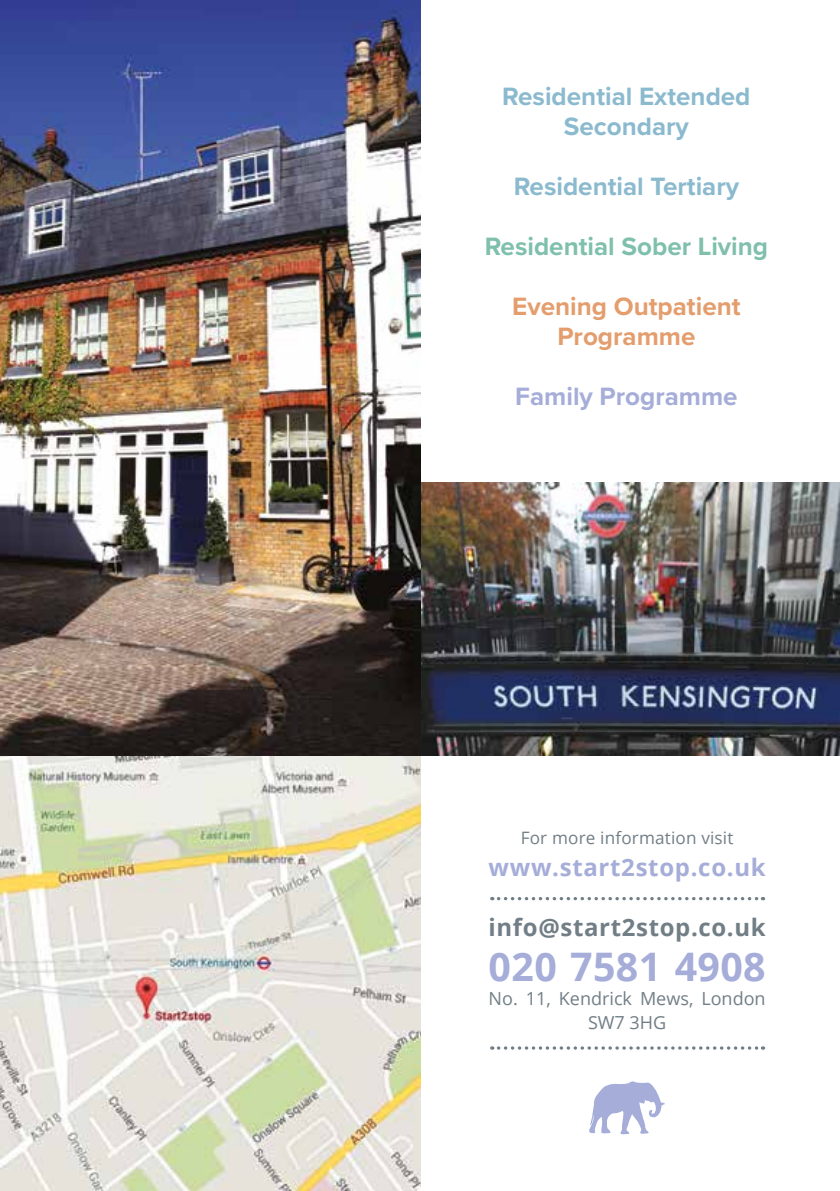
<style>
.page{position:relative;width:840px;height:1191px;background:#fff}
.page>*{position:absolute;margin:0;border:0;box-sizing:border-box;transform-origin:0 0}
.t1{font:700 39.4px "Open Sans";letter-spacing:.01em;color:#a5add8}
.t2{font:700 26px/30px "Proxima Nova";color:#8bbacf;text-align:center}
.t3{font:700 26px/30px "Proxima Nova";color:#e49d6d;text-align:center}
.t4{font:700 26px "Proxima Nova";color:#7fc0ac}
.t5{font:700 26px "Proxima Nova";color:#a5add8}
.t6{font:700 24px "Open Sans";letter-spacing:.025em;color:#717e86}
.t7{font:700 24px "Open Sans";letter-spacing:.03em;color:#a5add8}
.t8{font:18px/24px "Open Sans";color:#717e86;text-align:center}
.t9{font:17.2px "Open Sans";letter-spacing:.01em;color:#717e86}
</style>
<div class="page">
<img style="left:420px;top:482px;width:419px;height:273px">
<img style="left:0;top:0;width:420px;height:1191px">
<svg style="left:498px;top:897px;width:265px;height:3px"></svg>
<svg style="left:498px;top:1046px;width:265px;height:3px"></svg>
<svg style="left:589px;top:1081px;width:76px;height:54px"></svg>
<p class="t2" style="left:502px;top:80px;width:250px">Residential Extended<br>Secondary</p>
<p class="t2" style="left:513px;top:170px;width:227px">Residential Tertiary</p>
<p class="t4" style="left:484px;top:227px;width:285px">Residential Sober Living</p>
<p class="t3" style="left:512px;top:291px;width:230px">Evening Outpatient<br>Programme</p>
<p class="t5" style="left:515px;top:377px;width:224px">Family Programme</p>
<p class="t9" style="left:520px;top:826px;width:214px">For more information visit</p>
<p class="t7" style="left:488px;top:850px;width:278px">www.start2stop.co.uk</p>
<p class="t6" style="left:488px;top:910px;width:278px">info@start2stop.co.uk</p>
<h1 class="t1" style="left:488px;top:938px;width:278px">020 7581 4908</h1>
<p class="t8" style="left:488px;top:985px;width:278px">No. 11, Kendrick Mews, London<br>SW7 3HG</p>
</div>
